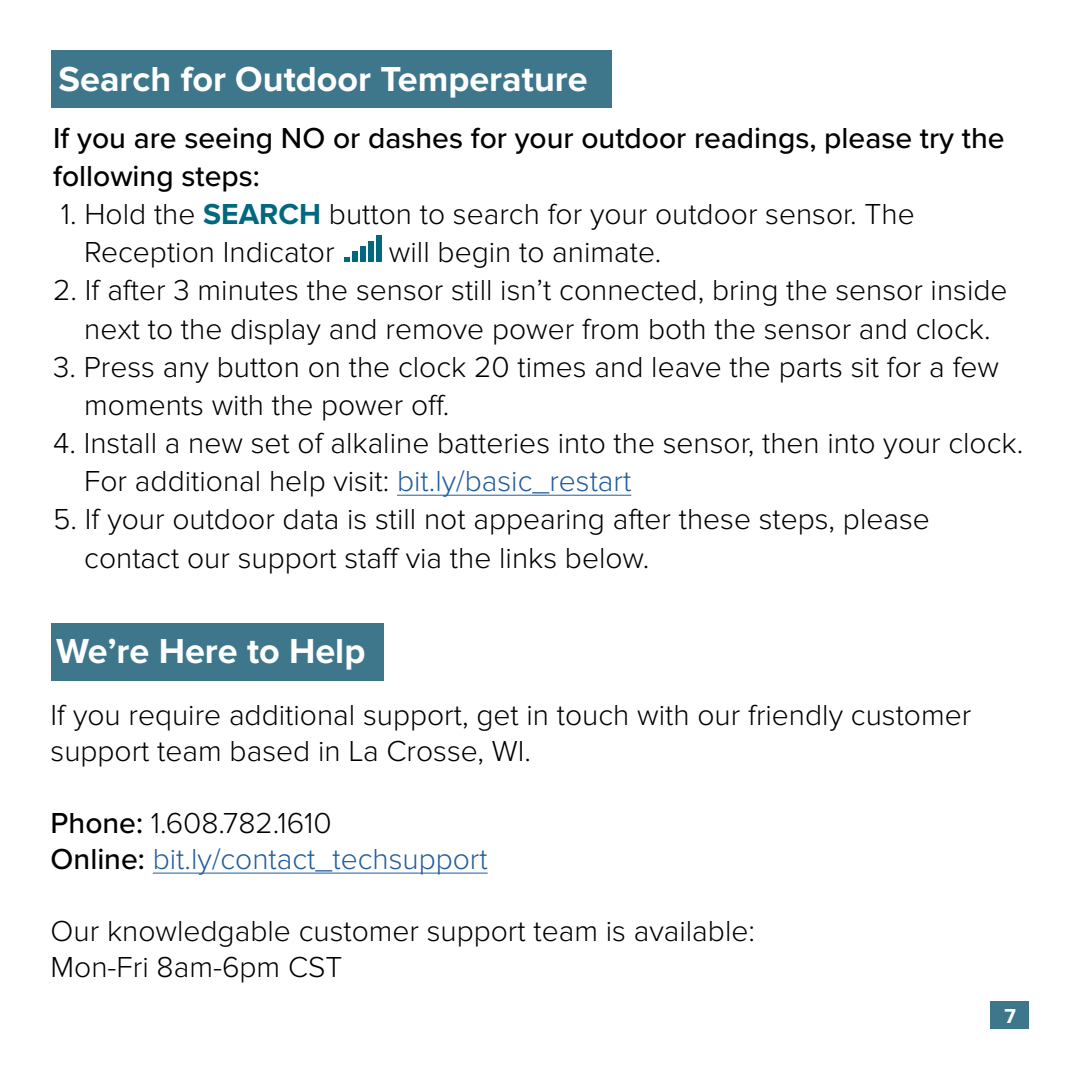
<style>
.page{position:relative;width:1080px;height:1080px;background:#fff}
.page>*{position:absolute;margin:0;border:0;box-sizing:border-box;transform-origin:0 0}
.t1{font:700 36px "Proxima Nova";color:#fff}
.t2{font:300 30px/38.1px "Proxima Nova";color:#000}
.t3{font:500 30px/38.1px "Proxima Nova";color:#000}
.t4{font:300 30px/36px "Proxima Nova";color:#215e9e}
.t5{font:700 21px "Proxima Nova";color:#fff}
.s1{font-weight:700;color:#01697f}
.s2{color:#215e9e}
.s3{font-weight:500;color:#000}
.s4{color:#000}
</style>
<div class="page">
<div style="left:991px;top:1001px;width:38px;height:28px;background:#3e778c"></div>
<div style="left:51px;top:51px;width:560px;height:57px;background:#3e778c"></div>
<hr style="left:397px;top:495px;width:234px;height:1px;background:#215e9e">
<svg style="left:344px;top:257px;width:6px;height:5px"></svg>
<div style="left:352px;top:252px;width:6px;height:10px;background:#01697f"></div>
<div style="left:360px;top:246px;width:6px;height:16px;background:#01697f"></div>
<div style="left:368px;top:241px;width:6px;height:21px;background:#01697f"></div>
<div style="left:376px;top:235px;width:6px;height:27px;background:#01697f"></div>
<hr style="left:153px;top:873px;width:335px;height:1px;background:#215e9e">
<div style="left:51px;top:623px;width:333px;height:57px;background:#3e778c"></div>
<p class="t1" style="left:59px;top:58px;width:531px">Search for Outdoor Temperature</p>
<p class="t3" style="left:53px;top:118px;width:953px">If you are seeing NO or dashes for your outdoor readings, please try the following steps:</p>
<p class="t2" style="left:84px;top:195px;width:832px;text-indent:-23px">1. Hold the <span class="s1">SEARCH</span> button to search for your outdoor sensor. The<br>Reception Indicator</p>
<p class="t2" style="left:389px;top:234px;width:274px">will begin to animate.</p>
<p class="t2" style="left:53px;top:272px;width:956px;text-align:center">2. If after 3 minutes the sensor still isn’t connected, bring the sensor inside next to the display and remove power from both the sensor and clock.</p>
<p class="t2" style="left:84px;top:348px;width:916px;text-indent:-31px">3. Press any button on the clock 20 times and leave the parts sit for a few moments with the power off.</p>
<p class="t2" style="left:84px;top:424px;width:941px;text-indent:-31px">4. Install a new set of alkaline batteries into the sensor, then into your clock.<br>For additional help visit: <span class="s2">bit.ly/basic_restart</span></p>
<p class="t2" style="left:84px;top:501px;width:847px;text-indent:-31px">5. If your outdoor data is still not appearing after these steps, please contact our support staff via the links below.</p>
<p class="t1" style="left:56px;top:630px;width:311px">We’re Here to Help</p>
<p class="t2" style="left:51px;top:697px;width:922px;line-height:36px">If you require additional support, get in touch with our friendly customer support team based in La Crosse, WI.</p>
<p class="t4" style="left:51px;top:805px;width:439px"><span class="s3">Phone:</span> <span class="s4">1.608.782.1610<br></span><span class="s3">Online:</span> bit.ly/contact_techsupport</p>
<p class="t2" style="left:51px;top:913px;width:706px;line-height:36px">Our knowledgable customer support team is available:<br>Mon-Fri 8am-6pm CST</p>
<p class="t5" style="left:1004px;top:1004px;width:13px">7</p>
</div>
